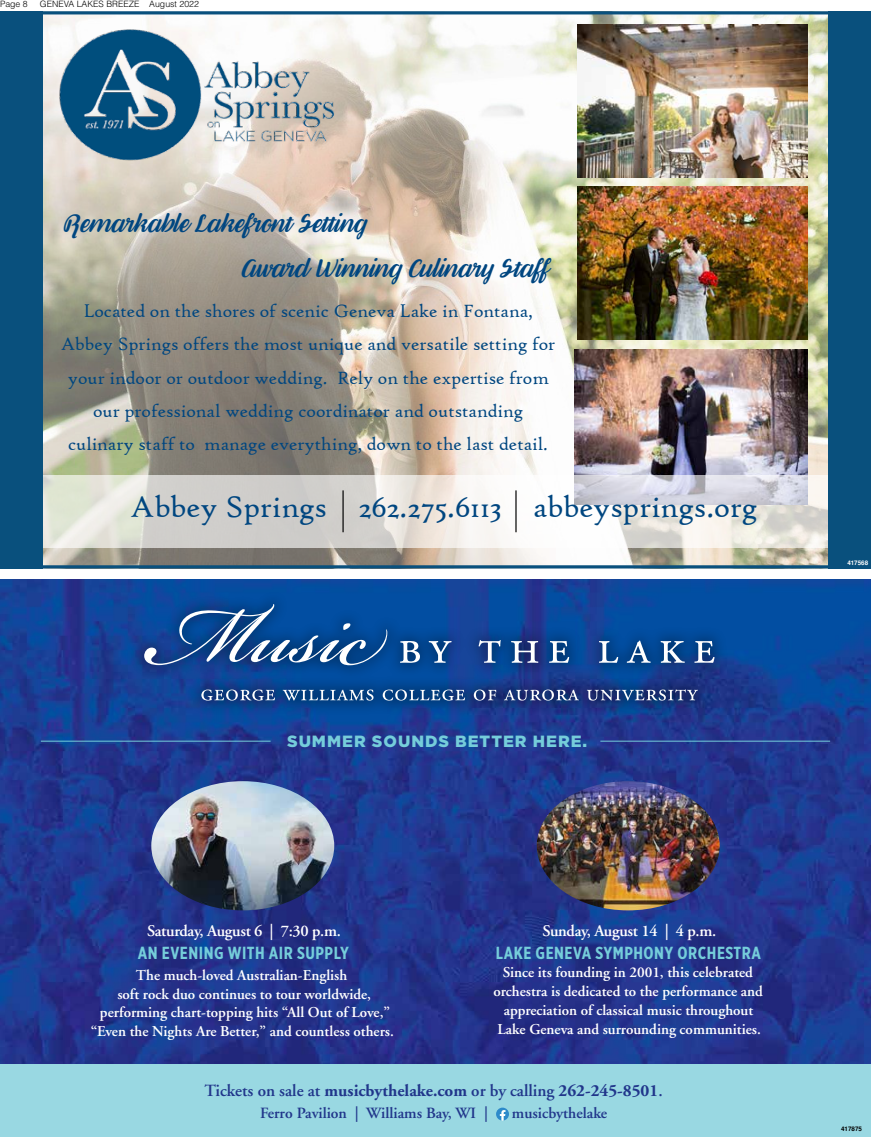
<style>
.page{position:relative;width:871px;height:1137px;background:#fff}
.page>*{position:absolute;margin:0;border:0;box-sizing:border-box;transform-origin:0 0}
.t1{font:31.88px "High Tower Text";color:#004680}
.t2{font:italic 25.38px "Better Phoenix Sample";color:#004680}
.t3{font:19px/33.2px "High Tower Text";color:#004680;text-align:center}
.t4{font:700 17.5px "Gotham X Narrow";letter-spacing:.03em;color:#75cdda}
.t5{font:700 17px "Adobe Garamond";color:#21368b}
.t6{font:600 16.25px "Adobe Garamond";letter-spacing:-.02em;color:#fff}
.t7{font:900 16.25px "Gotham";letter-spacing:.06em;color:#75cdda}
.t8{font:600 15.62px "Adobe Garamond";color:#21368b}
.t9{font:600 15px/18.8px "Adobe Garamond";color:#fff;text-align:center}
.t10{font:300 8.75px "Helvetica";color:#000}
.t11{font:700 6.25px "Helvetica";color:#fff}
.t12{font:700 6.25px "Helvetica";color:#000}
.s1{font-weight:600}
</style>
<div class="page">
<img style="left:42px;top:15px;width:786px;height:549px">
<img style="left:574px;top:349px;width:232px;height:126px">
<div style="left:42px;top:475px;width:786px;height:73px;background:#fff;opacity:.64"></div>
<hr style="left:342px;top:490px;width:1px;height:42px;background:#000">
<hr style="left:515px;top:490px;width:1px;height:42px;background:#000">
<img style="left:55px;top:25px;width:287px;height:145px">
<img style="left:577px;top:25px;width:229px;height:153px">
<img style="left:577px;top:186px;width:229px;height:154px">
<div style="left:0;top:11px;width:42px;height:557px;background:#09507d"></div>
<div style="left:828px;top:11px;width:42px;height:557px;background:#09507d"></div>
<img style="left:0;top:579px;width:870px;height:485px">
<hr style="left:600px;top:740px;width:229px;height:1px;background:#75cdda">
<hr style="left:41px;top:740px;width:229px;height:1px;background:#75cdda">
<div style="left:129px;top:589px;width:600px;height:127px;background:#000;opacity:.3"></div>
<svg style="left:144px;top:604px;width:243px;height:61px;background:#2b60a1"></svg>
<svg style="left:399px;top:641px;width:21px;height:21px"></svg>
<svg style="left:428px;top:641px;width:23px;height:21px"></svg>
<svg style="left:478px;top:640px;width:22px;height:22px"></svg>
<svg style="left:510px;top:641px;width:28px;height:21px"></svg>
<svg style="left:548px;top:641px;width:21px;height:21px"></svg>
<svg style="left:598px;top:641px;width:20px;height:21px"></svg>
<svg style="left:626px;top:640px;width:24px;height:22px"></svg>
<svg style="left:660px;top:641px;width:24px;height:21px"></svg>
<svg style="left:694px;top:641px;width:20px;height:21px"></svg>
<svg style="left:201px;top:689px;width:74px;height:11px"></svg>
<svg style="left:282px;top:689px;width:91px;height:11px"></svg>
<svg style="left:382px;top:689px;width:83px;height:11px"></svg>
<svg style="left:473px;top:689px;width:23px;height:11px"></svg>
<svg style="left:503px;top:689px;width:75px;height:11px"></svg>
<svg style="left:586px;top:689px;width:111px;height:11px"></svg>
<div style="left:0;top:1064px;width:870px;height:72px;background:#99d8e2"></div>
<svg style="left:496px;top:1107px;width:12px;height:13px"></svg>
<img style="left:151px;top:781px;width:183px;height:129px">
<img style="left:536px;top:781px;width:183px;height:129px">
<p class="t10" style="left:0;top:-2px;width:29px">Page 8</p>
<p class="t10" style="left:40px;top:-2px;width:160px">GENEVA LAKES BREEZE August 2022</p>
<h2 class="t2" style="left:61px;top:211px;width:314px">Remarkable Lakefront Setting</h2>
<h2 class="t2" style="left:239px;top:256px;width:308px">Award WinningCulinaryStaff</h2>
<p class="t3" style="left:61px;top:294px;width:496px">Located on the shores of scenic Geneva Lake in Fontana, Abbey Springs offers the most unique and versatile setting for your indoor or outdoor wedding. Rely on the expertise from our professional wedding coordinator and outstanding culinary staff to manage everything, down to the last detail.</p>
<h1 class="t1" style="left:130px;top:488px;width:628px">Abbey Springs 262.275.6113 abbeysprings.org</h1>
<p class="t7" style="left:287px;top:729px;width:301px">SUMMER SOUNDS BETTER HERE.</p>
<p class="t6" style="left:147px;top:921px;width:195px">Saturday, August 6 | 7:30 p.m.</p>
<p class="t4" style="left:138px;top:941px;width:213px">AN EVENING WITH AIR SUPPLY</p>
<p class="t9" style="left:91px;top:965px;width:304px">The much-loved Australian-English<br>soft rock duo continues to tour worldwide, performing chart-topping hits “All Out of Love,” “Even the Nights Are Better,” and countless others.</p>
<p class="t6" style="left:542px;top:921px;width:175px">Sunday, August 14 | 4 p.m.</p>
<p class="t4" style="left:495px;top:941px;width:266px">LAKE GENEVA SYMPHONY ORCHESTRA</p>
<p class="t9" style="left:493px;top:963px;width:271px">Since its founding in 2001, this celebrated orchestra is dedicated to the performance and appreciation of classical music throughout Lake Geneva and surrounding communities.</p>
<p class="t5" style="left:204px;top:1081px;width:459px"><span class="s1">Tickets on sale at</span> musicbythelake.com <span class="s1">or by calling</span> 262-245-8501<span class="s1">.</span></p>
<p class="t8" style="left:260px;top:1103px;width:229px">Ferro Pavilion | Williams Bay, WI |</p>
<p class="t8" style="left:511px;top:1103px;width:97px">musicbythelake</p>
<p class="t11" style="left:846px;top:559px;width:22px">417568</p>
<p class="t12" style="left:840px;top:1124px;width:22px">417875</p>
</div>
